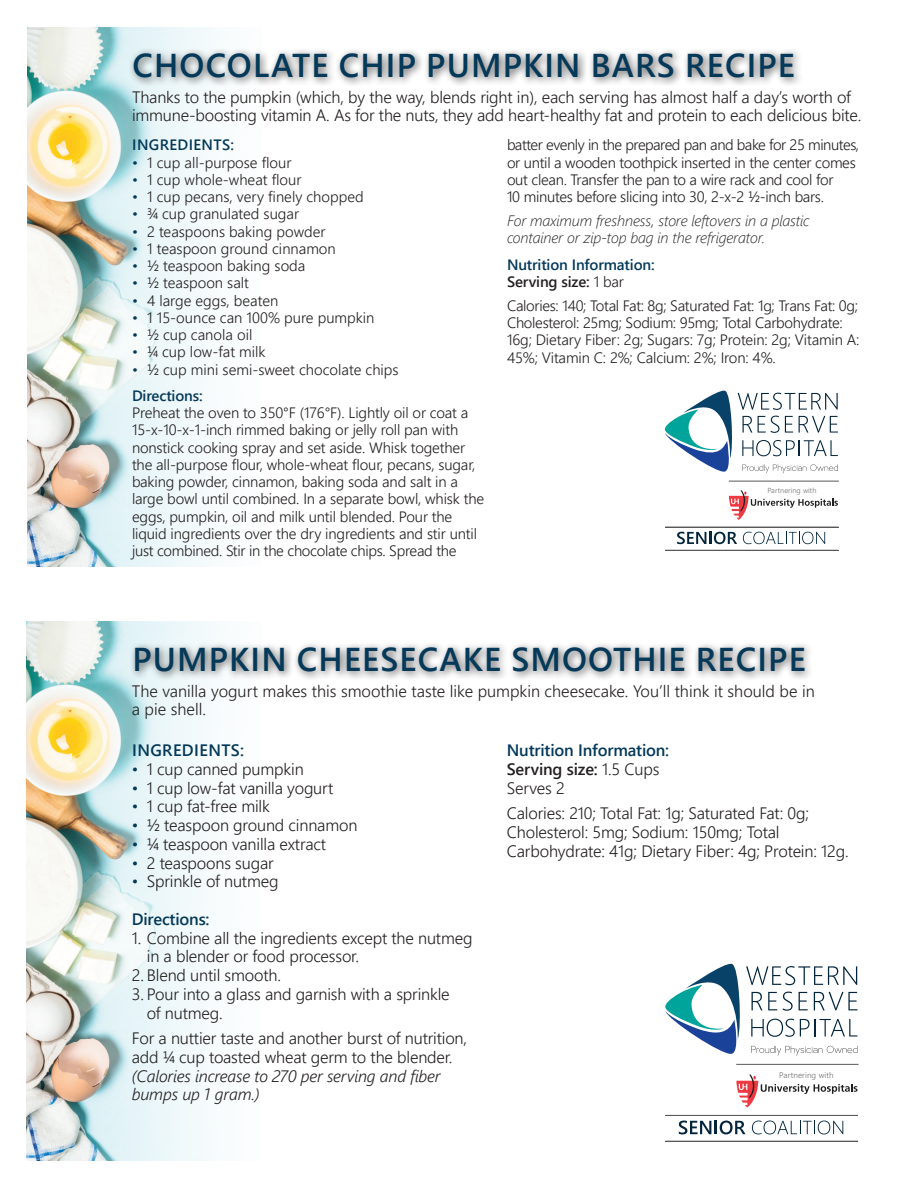
<style>
.page{position:relative;width:918px;height:1188px;background:#fff}
.page>*{position:absolute;margin:0;border:0;box-sizing:border-box;transform-origin:0 0}
.t1{font:33px "Webly Sleek UI Semibold";letter-spacing:.035em;color:#043959}
.t2{font:16.5px/18.8px "Webly Sleek UI Semilight";letter-spacing:-.01em;color:#231f20}
.t3{font:16.5px "Webly Sleek UI Semibold";letter-spacing:-.01em;color:#043959}
.t4{font:16.5px "Webly Sleek UI Semibold";letter-spacing:-.01em;color:#231f20}
.t5{font:16.5px "Webly Sleek UI Semibold";letter-spacing:.025em;color:#043959}
.t6{font:15px/17.2px "Webly Sleek UI Semilight";letter-spacing:-.01em;color:#231f20}
.t7{font:italic 15px/17.2px "Webly Sleek UI Light";letter-spacing:-.01em;color:#231f20}
.t8{font:15px "Webly Sleek UI Semibold";letter-spacing:-.01em;color:#043959}
.t9{font:15px "Webly Sleek UI Semibold";letter-spacing:-.01em;color:#231f20}
.t10{font:15px "Webly Sleek UI Semibold";letter-spacing:.025em;color:#043959}
.t11{font:8.1px "Webly Sleek UI Semilight";letter-spacing:.01em;color:#6c6d70}
.t12{font:7.35px "Webly Sleek UI Semilight";letter-spacing:.01em;color:#6c6d70}
.s1{color:#043959}
.s2{font-family:"Webly Sleek UI Semilight"}
.s3{font-style:italic}
</style>
<div class="page">
<img style="left:27px;top:27px;width:187px;height:540px">
<hr style="left:729px;top:481px;width:110px;height:1px;background:#57585a">
<svg style="left:664px;top:390px;width:174px;height:83px"></svg>
<svg style="left:729px;top:490px;width:109px;height:30px"></svg>
<svg style="left:677px;top:532px;width:60px;height:12px"></svg>
<svg style="left:743px;top:532px;width:82px;height:12px"></svg>
<hr style="left:665px;top:527px;width:173px;height:1px;background:#57585a">
<hr style="left:665px;top:550px;width:173px;height:1px;background:#57585a">
<div style="left:128px;top:47px;width:676px;height:41px;background:#231f20;opacity:.75"></div>
<img style="left:27px;top:621px;width:187px;height:540px">
<hr style="left:736px;top:1064px;width:123px;height:1px;background:#57585a">
<svg style="left:665px;top:963px;width:193px;height:93px"></svg>
<svg style="left:736px;top:1075px;width:122px;height:33px"></svg>
<svg style="left:679px;top:1121px;width:67px;height:13px"></svg>
<svg style="left:752px;top:1121px;width:91px;height:13px"></svg>
<hr style="left:665px;top:1115px;width:193px;height:1px;background:#57585a">
<hr style="left:665px;top:1141px;width:193px;height:1px;background:#57585a">
<div style="left:129px;top:641px;width:686px;height:41px;background:#231f20;opacity:.75"></div>
<p class="t1" style="left:133px;top:40px;width:664px">CHOCOLATE CHIP PUMPKIN BARS RECIPE</p>
<p class="t2" style="left:132px;top:87px;width:731px">Thanks to the pumpkin (which, by the way, blends right in), each serving has almost half a day’s worth of immune-boosting vitamin A. As for the nuts, they add heart-healthy fat and protein to each delicious bite.</p>
<p class="t10" style="left:132px;top:134px;width:103px">INGREDIENTS:</p>
<p class="t6" style="left:132px;top:153px;width:161px"><span class="s1">•</span> 1 cup all-purpose flour</p>
<p class="t6" style="left:132px;top:170px;width:171px"><span class="s1">•</span> 1 cup whole-wheat flour</p>
<p class="t6" style="left:132px;top:187px;width:233px"><span class="s1">•</span> 1 cup pecans, very finely chopped</p>
<p class="t6" style="left:132px;top:205px;width:169px"><span class="s1">•</span> ¾ cup granulated sugar</p>
<p class="t6" style="left:132px;top:222px;width:195px"><span class="s1">•</span> 2 teaspoons baking powder</p>
<p class="t6" style="left:132px;top:239px;width:205px"><span class="s1">•</span> 1 teaspoon ground cinnamon</p>
<p class="t6" style="left:132px;top:256px;width:175px"><span class="s1">•</span> ½ teaspoon baking soda</p>
<p class="t6" style="left:132px;top:274px;width:119px"><span class="s1">•</span> ½ teaspoon salt</p>
<p class="t6" style="left:132px;top:291px;width:148px"><span class="s1">•</span> 4 large eggs, beaten</p>
<p class="t6" style="left:132px;top:308px;width:244px"><span class="s1">•</span> 1 15-ounce can 100% pure pumpkin</p>
<p class="t6" style="left:132px;top:325px;width:122px"><span class="s1">•</span> ½ cup canola oil</p>
<p class="t6" style="left:132px;top:343px;width:135px"><span class="s1">•</span> ¼ cup low-fat milk</p>
<p class="t6" style="left:132px;top:360px;width:268px"><span class="s1">•</span> ½ cup mini semi-sweet chocolate chips</p>
<p class="t8" style="left:132px;top:384px;width:72px">Directions:</p>
<p class="t6" style="left:132px;top:403px;width:354px">Preheat the oven to 350°F (176°F). Lightly oil or coat a 15-x-10-x-1-inch rimmed baking or jelly roll pan with nonstick cooking spray and set aside. Whisk together the all-purpose flour, whole-wheat flour, pecans, sugar, baking powder, cinnamon, baking soda and salt in a large bowl until combined. In a separate bowl, whisk the eggs, pumpkin, oil and milk until blended. Pour the liquid ingredients over the dry ingredients and stir until just combined. Stir in the chocolate chips. Spread the</p>
<p class="t6" style="left:507px;top:136px;width:354px">batter evenly in the prepared pan and bake for 25 minutes, or until a wooden toothpick inserted in the center comes out clean. Transfer the pan to a wire rack and cool for<br>10 minutes before slicing into 30, 2-x-2 ½-inch bars.</p>
<p class="t7" style="left:507px;top:212px;width:304px">For maximum freshness, store leftovers in a plastic container or zip-top bag in the refrigerator.</p>
<p class="t8" style="left:507px;top:253px;width:149px">Nutrition Information:</p>
<p class="t9" style="left:507px;top:270px;width:118px">Serving size: <span class="s2">1 bar</span></p>
<p class="t6" style="left:507px;top:296px;width:354px">Calories: 140; Total Fat: 8g; Saturated Fat: 1g; Trans Fat: 0g; Cholesterol: 25mg; Sodium: 95mg; Total Carbohydrate:<br>16g; Dietary Fiber: 2g; Sugars: 7g; Protein: 2g; Vitamin A:<br>45%; Vitamin C: 2%; Calcium: 2%; Iron: 4%.</p>
<p class="t12" style="left:767px;top:485px;width:50px">Partnering with</p>
<p class="t1" style="left:132px;top:634px;width:675px">PUMPKIN CHEESECAKE SMOOTHIE RECIPE</p>
<p class="t2" style="left:132px;top:681px;width:685px">The vanilla yogurt makes this smoothie taste like pumpkin cheesecake. You’ll think it should be in a pie shell.</p>
<p class="t5" style="left:132px;top:738px;width:113px">INGREDIENTS:</p>
<p class="t2" style="left:132px;top:759px;width:173px"><span class="s1">•</span> 1 cup canned pumpkin</p>
<p class="t2" style="left:132px;top:778px;width:203px"><span class="s1">•</span> 1 cup low-fat vanilla yogurt</p>
<p class="t2" style="left:132px;top:796px;width:140px"><span class="s1">•</span> 1 cup fat-free milk</p>
<p class="t2" style="left:132px;top:815px;width:227px"><span class="s1">•</span> ½ teaspoon ground cinnamon</p>
<p class="t2" style="left:132px;top:834px;width:196px"><span class="s1">•</span> ¼ teaspoon vanilla extract</p>
<p class="t2" style="left:132px;top:853px;width:143px"><span class="s1">•</span> 2 teaspoons sugar</p>
<p class="t2" style="left:132px;top:871px;width:148px"><span class="s1">•</span> Sprinkle of nutmeg</p>
<p class="t3" style="left:132px;top:907px;width:79px">Directions:</p>
<p class="t2" style="left:147px;top:928px;width:327px;text-indent:-15px">1. Combine all the ingredients except the nutmeg in a blender or food processor.</p>
<p class="t2" style="left:132px;top:965px;width:151px">2. Blend until smooth.</p>
<p class="t2" style="left:147px;top:984px;width:304px;text-indent:-15px">3. Pour into a glass and garnish with a sprinkle of nutmeg.</p>
<p class="t2" style="left:132px;top:1028px;width:337px">For a nuttier taste and another burst of nutrition, add ¼ cup toasted wheat germ to the blender. <span class="s3">(Calories increase to 270 per serving and fiber bumps up 1 gram.)</span></p>
<p class="t3" style="left:507px;top:738px;width:164px">Nutrition Information:</p>
<p class="t4" style="left:507px;top:757px;width:154px">Serving size: <span class="s2">1.5 Cups</span></p>
<p class="t2" style="left:507px;top:778px;width:60px">Serves 2</p>
<p class="t2" style="left:507px;top:803px;width:343px">Calories: 210; Total Fat: 1g; Saturated Fat: 0g;<br>Cholesterol: 5mg; Sodium: 150mg; Total<br>Carbohydrate: 41g; Dietary Fiber: 4g; Protein: 12g.</p>
<p class="t11" style="left:779px;top:1069px;width:56px">Partnering with</p>
</div>
